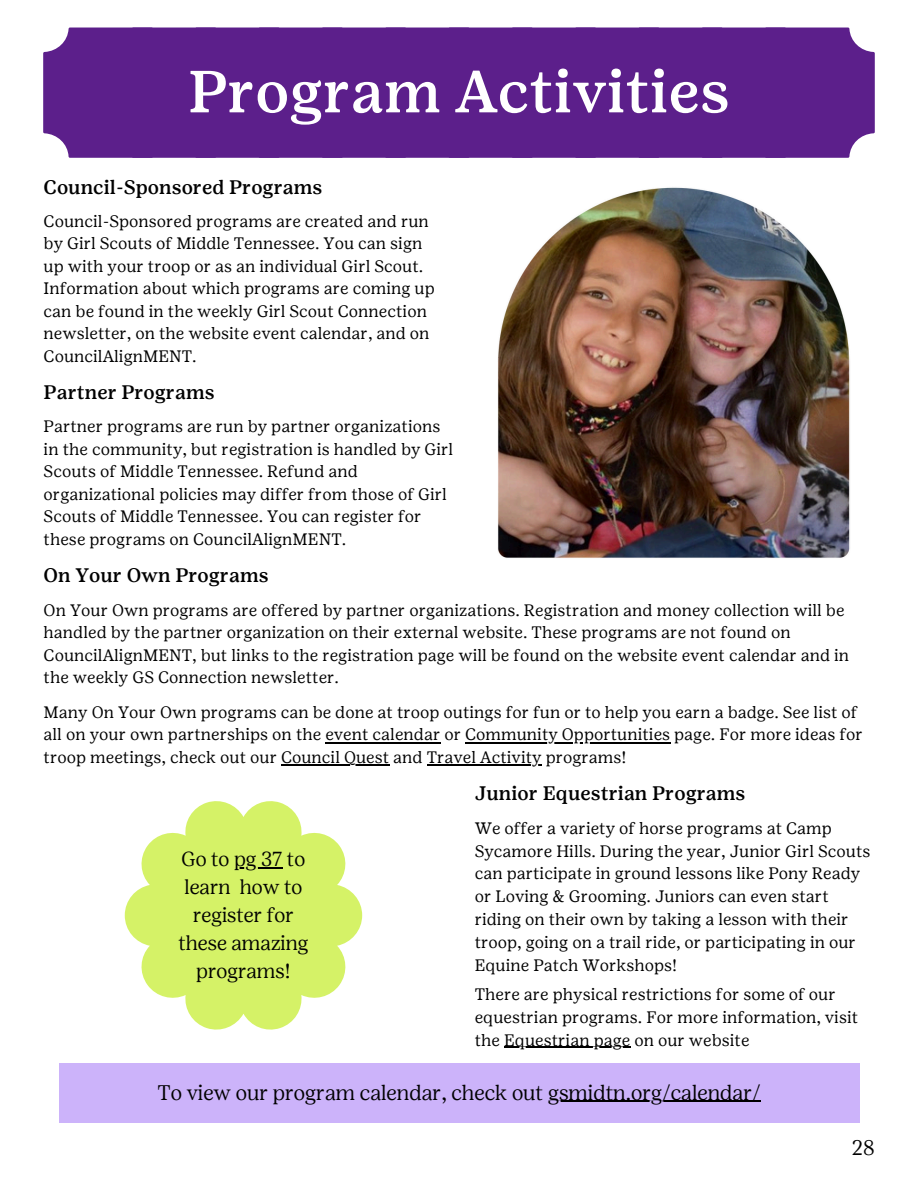
<style>
.page{position:relative;width:918px;height:1188px;background:#fff}
.page>*{position:absolute;margin:0;border:0;box-sizing:border-box;transform-origin:0 0}
.t1{font:500 59.25px "Girl Scout Text";color:#fff}
.t2{font:300 21px "Girl Scout Display";color:#000}
.t3{font:300 20.25px/27.8px "Girl Scout Display";color:#000;text-align:center}
.t4{font:500 19.5px "Girl Scout Text";color:#000}
.t5{font:16.5px/22.5px "Girl Scout Text";color:#000}
</style>
<div class="page">
<div style="left:43px;top:28px;width:832px;height:130px;background:#5c1f8b"></div>
<div style="left:59px;top:1063px;width:800px;height:59px;background:#ccb3fa"></div>
<svg style="left:125px;top:801px;width:237px;height:229px;fill:#d5f267"></svg>
<img style="left:498px;top:187px;width:352px;height:371px">
<hr style="left:548px;top:1101px;width:213px;height:1px;background:#000">
<hr style="left:504px;top:1047px;width:126px;height:1px;background:#000">
<hr style="left:234px;top:868px;width:38px;height:1px;background:#000">
<hr style="left:325px;top:742px;width:115px;height:1px;background:#000">
<hr style="left:465px;top:742px;width:205px;height:1px;background:#000">
<hr style="left:281px;top:764px;width:108px;height:2px;background:#000">
<hr style="left:427px;top:764px;width:115px;height:2px;background:#000">
<p class="t1" style="left:188px;top:57px;width:544px">Program Activities</p>
<h1 class="t4" style="left:44px;top:176px;width:280px">Council-Sponsored Programs</h1>
<p class="t5" style="left:44px;top:210px;width:393px">Council-Sponsored programs are created and run by Girl Scouts of Middle Tennessee. You can sign up with your troop or as an individual Girl Scout.<br>Information about which programs are coming up can be found in the weekly Girl Scout Connection newsletter, on the website event calendar, and on CouncilAlignMENT.</p>
<p class="t4" style="left:44px;top:381px;width:173px">Partner Programs</p>
<h2 class="t5" style="left:44px;top:415px;width:411px">Partner programs are run by partner organizations in the community, but registration is handled by Girl Scouts of Middle Tennessee. Refund and organizational policies may differ from those of Girl Scouts of Middle Tennessee. You can register for these programs on CouncilAlignMENT.</h2>
<p class="t4" style="left:44px;top:564px;width:227px">On Your Own Programs</p>
<p class="t5" style="left:44px;top:599px;width:807px">On Your Own programs are offered by partner organizations. Registration and money collection will be handled by the partner organization on their external website. These programs are not found on CouncilAlignMENT, but links to the registration page will be found on the website event calendar and in the weekly GS Connection newsletter.</p>
<p class="t5" style="left:44px;top:701px;width:821px">Many On Your Own programs can be done at troop outings for fun or to help you earn a badge. See list of all on your own partnerships on the event calendar or Community Opportunities page. For more ideas for</p>
<h2 class="t5" style="left:44px;top:746px;width:584px">troop meetings, check out our Council Quest and Travel Activity programs!</h2>
<p class="t3" style="left:182px;top:845px;width:125px">Go to pg 37 to</p>
<p class="t3" style="left:178px;top:873px;width:132px">learn how to register for these amazing programs!</p>
<p class="t4" style="left:475px;top:781px;width:272px">Junior Equestrian Programs</p>
<p class="t5" style="left:475px;top:816px;width:397px;line-height:23px">We offer a variety of horse programs at Camp Sycamore Hills. During the year, Junior Girl Scouts can participate in ground lessons like Pony Ready or Loving &amp; Grooming. Juniors can even start riding on their own by taking a lesson with their troop, going on a trail ride, or participating in our Equine Patch Workshops!</p>
<p class="t5" style="left:475px;top:983px;width:385px;line-height:23px">There are physical restrictions for some of our equestrian programs. For more information, visit the Equestrian page on our website</p>
<p class="t2" style="left:157px;top:1080px;width:605px">To view our program calendar, check out gsmidtn.org/calendar/</p>
<p class="t2" style="left:852px;top:1135px;width:24px">28</p>
</div>
